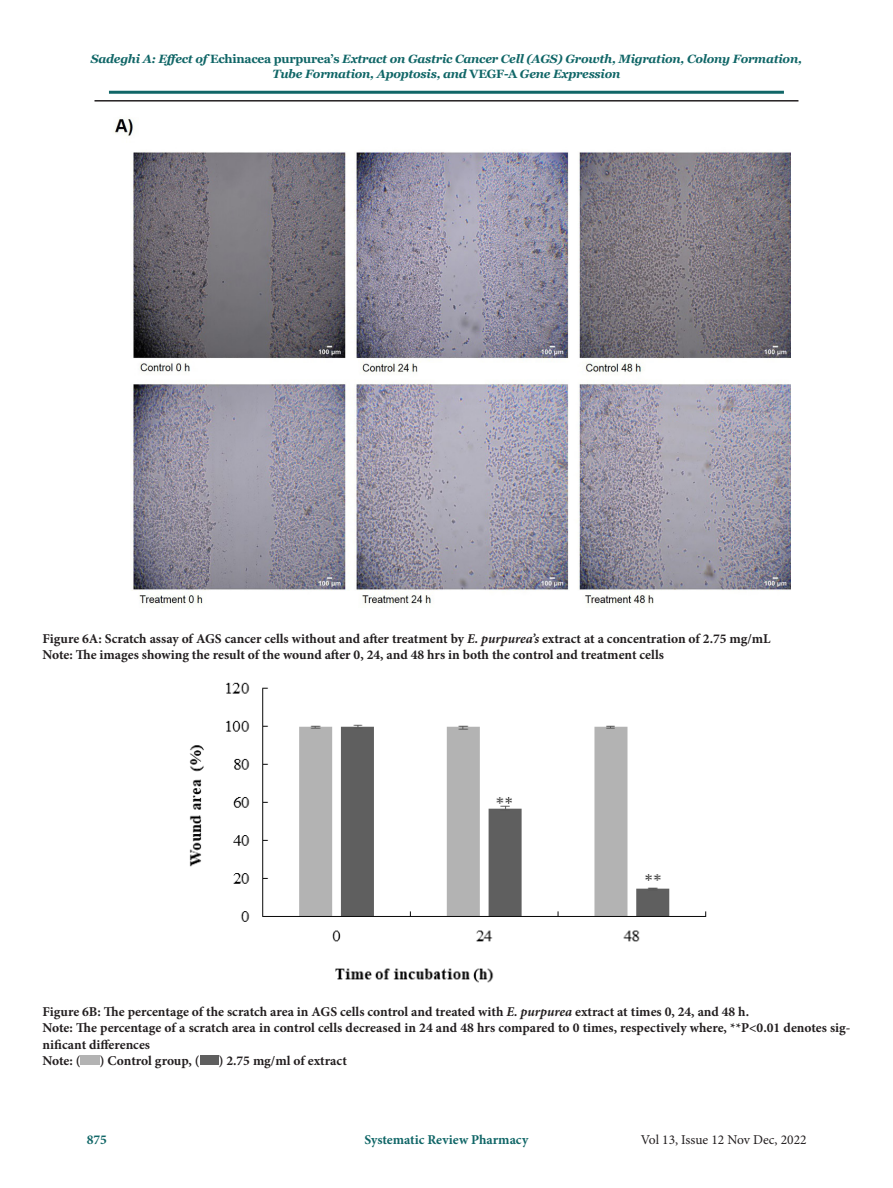
<style>
.page{position:relative;width:893px;height:1188px;background:#fff}
.page>*{position:absolute;margin:0;border:0;box-sizing:border-box;transform-origin:0 0}
.t1{font:700 13.5px/16.2px "Minion Pro";color:#231f20}
.t2{font:700 13.5px "Minion Pro";color:#106667}
.t3{font:13.5px "Minion Pro";color:#231f20}
.t4{font:italic 700 12px/14.4px "Georgia";letter-spacing:-.02em;color:#106667;text-align:center}
.s1{font-style:normal}
.s2{font-style:italic}
</style>
<div class="page">
<hr style="left:109px;top:91px;width:675px;height:3px;background:#106667">
<hr style="left:94px;top:100px;width:704px;height:2px;background:#231f20">
<img style="left:114px;top:118px;width:676px;height:489px">
<img style="left:189px;top:682px;width:518px;height:301px">
<img style="left:200px;top:1055px;width:19px;height:10px">
<p class="t4" style="left:91px;top:52px;width:713px">Sadeghi A: Effect of <span class="s1">Echinacea purpurea’s</span> Extract on Gastric Cancer Cell (AGS) Growth, Migration, Colony Formation,<br>Tube Formation, Apoptosis, and <span class="s1">VEGF-A</span> Gene Expression</p>
<p class="t1" style="left:42px;top:630px;width:730px">Figure 6A: Scratch assay of AGS cancer cells without and after treatment by <span class="s2">E. purpurea’s</span> extract at a concentration of 2.75 mg/mL<br>Note: The images showing the result of the wound after 0, 24, and 48 hrs in both the control and treatment cells</p>
<p class="t1" style="left:42px;top:1004px;width:809px">Figure 6B: The percentage of the scratch area in AGS cells control and treated with <span class="s2">E. purpurea</span> extract at times 0, 24, and 48 h.<br>Note: The percentage of a scratch area in control cells decreased in 24 and 48 hrs compared to 0 times, respectively where, **P&lt;0.01 denotes sig&shy;nificant differences<br>Note: (</p>
<p class="t1" style="left:100px;top:1052px;width:101px">) Control group, (</p>
<p class="t1" style="left:219px;top:1052px;width:130px">) 2.75 mg/ml of extract</p>
<p class="t2" style="left:87px;top:1130px;width:22px">875</p>
<p class="t2" style="left:365px;top:1130px;width:165px">Systematic Review Pharmacy</p>
<p class="t3" style="left:641px;top:1131px;width:167px">Vol 13, Issue 12 Nov Dec, 2022</p>
</div>
